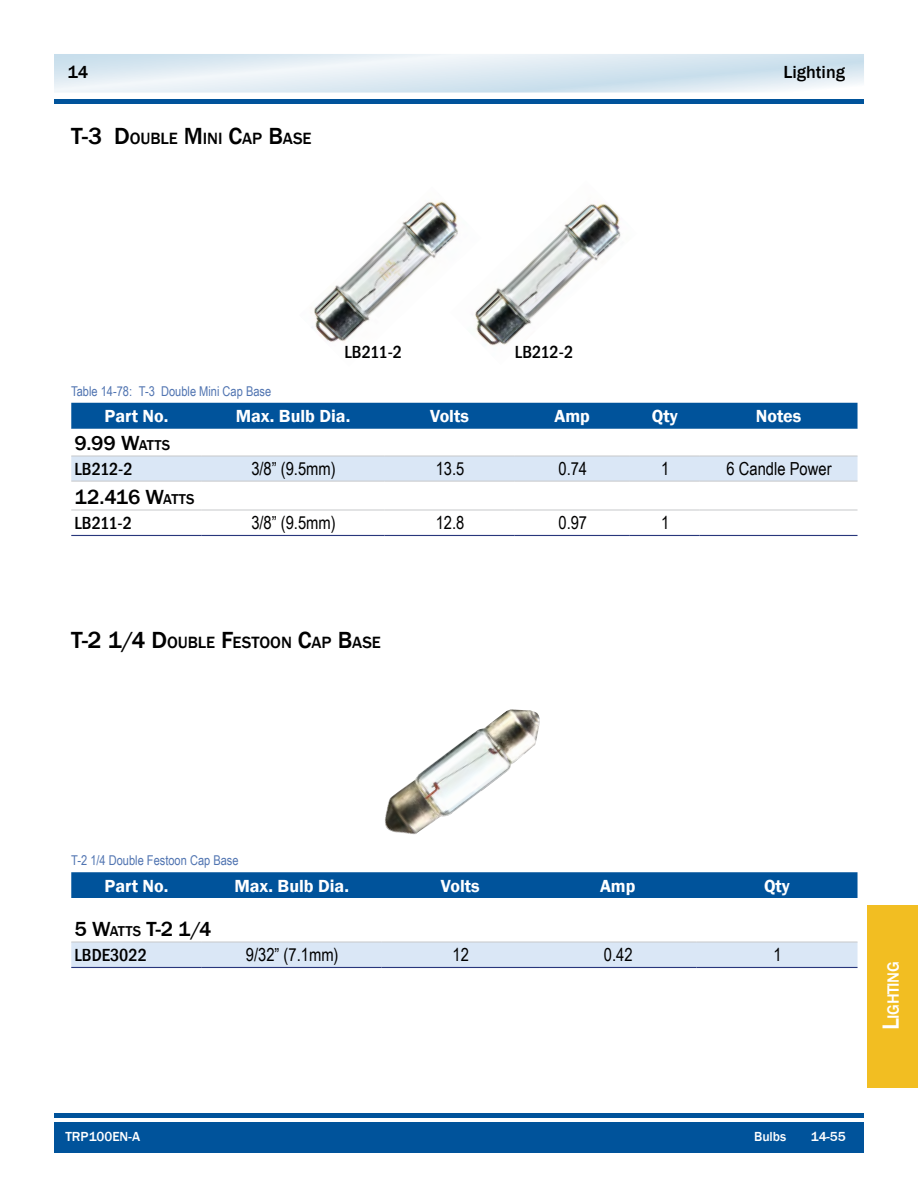
<style>
.page{position:relative;width:918px;height:1188px;background:#fff}
.page>*{position:absolute;margin:0;border:0;box-sizing:border-box;transform-origin:0 0}
.Watts_Header{font:500 21px "Franklin Gothic";letter-spacing:-.005em;color:#000}
.cellcenter1{font:18px "Arial Narrow";color:#000}
.tablehead1{font:600 18px "Franklin Gothic";color:#fff}
._1partnumber{font:500 condensed 18px "Franklin Gothic";color:#000}
.t1{font:500 18px "Franklin Gothic";color:#000}
.heading3{font:500 16.8px "Franklin Gothic";letter-spacing:-.005em;color:#000}
.t2{font:500 16.8px "Franklin Gothic";letter-spacing:-.03em;color:#fff}
.t3{font:13.5px "Arial Narrow";color:#5074b1}
.t4{font:500 13.5px "Franklin Gothic";color:#fff}
.s1{font-size:24px}
.s2{font-size:14.7px}
</style>
<div class="page">
<svg style="left:54px;top:54px;width:810px;height:39px"></svg>
<div style="left:54px;top:1122px;width:810px;height:30px;background:#00539b"></div>
<div style="left:54px;top:99px;width:810px;height:5px;background:#00539b"></div>
<div style="left:54px;top:1113px;width:810px;height:5px;background:#00539b"></div>
<div style="left:867px;top:905px;width:51px;height:183px;background:#f2be22"></div>
<div style="left:71px;top:403px;width:787px;height:26px;background:#00539b"></div>
<svg style="left:71px;top:455px;width:787px;height:55px"></svg>
<div style="left:71px;top:457px;width:787px;height:24px;background:#dae7f6"></div>
<svg style="left:71px;top:534px;width:786px;height:1px"></svg>
<hr style="left:71px;top:456px;width:131px;height:1px;background:#c7c8ca">
<hr style="left:202px;top:456px;width:182px;height:1px;background:#c7c8ca">
<hr style="left:384px;top:456px;width:131px;height:1px;background:#c7c8ca">
<hr style="left:515px;top:456px;width:115px;height:1px;background:#c7c8ca">
<hr style="left:630px;top:456px;width:70px;height:1px;background:#c7c8ca">
<hr style="left:700px;top:456px;width:158px;height:1px;background:#c7c8ca">
<hr style="left:71px;top:481px;width:131px;height:1px;background:#c7c8ca">
<hr style="left:202px;top:481px;width:182px;height:1px;background:#c7c8ca">
<hr style="left:384px;top:481px;width:131px;height:1px;background:#c7c8ca">
<hr style="left:515px;top:481px;width:115px;height:1px;background:#c7c8ca">
<hr style="left:630px;top:481px;width:70px;height:1px;background:#c7c8ca">
<hr style="left:700px;top:481px;width:158px;height:1px;background:#c7c8ca">
<hr style="left:71px;top:510px;width:131px;height:1px;background:#c7c8ca">
<hr style="left:202px;top:510px;width:182px;height:1px;background:#c7c8ca">
<hr style="left:384px;top:510px;width:131px;height:1px;background:#c7c8ca">
<hr style="left:515px;top:510px;width:115px;height:1px;background:#c7c8ca">
<hr style="left:630px;top:510px;width:70px;height:1px;background:#c7c8ca">
<hr style="left:700px;top:510px;width:158px;height:1px;background:#c7c8ca">
<hr style="left:71px;top:535px;width:131px;height:1px;background:#28377c">
<hr style="left:202px;top:535px;width:182px;height:1px;background:#28377c">
<hr style="left:384px;top:535px;width:131px;height:1px;background:#28377c">
<hr style="left:515px;top:535px;width:115px;height:1px;background:#28377c">
<hr style="left:630px;top:535px;width:70px;height:1px;background:#28377c">
<hr style="left:700px;top:535px;width:158px;height:1px;background:#28377c">
<div style="left:71px;top:872px;width:787px;height:26px;background:#00539b"></div>
<div style="left:71px;top:943px;width:787px;height:24px;background:#dae7f6"></div>
<hr style="left:71px;top:967px;width:131px;height:1px;background:#28377c">
<hr style="left:202px;top:967px;width:180px;height:1px;background:#28377c">
<hr style="left:382px;top:967px;width:157px;height:1px;background:#28377c">
<hr style="left:539px;top:967px;width:157px;height:1px;background:#28377c">
<hr style="left:696px;top:967px;width:162px;height:1px;background:#28377c">
<hr style="left:71px;top:942px;width:131px;height:1px;background:#c7c8ca">
<hr style="left:202px;top:942px;width:180px;height:1px;background:#c7c8ca">
<hr style="left:382px;top:942px;width:157px;height:1px;background:#c7c8ca">
<hr style="left:539px;top:942px;width:157px;height:1px;background:#c7c8ca">
<hr style="left:696px;top:942px;width:162px;height:1px;background:#c7c8ca">
<img style="left:312px;top:201px;width:138px;height:141px">
<img style="left:450px;top:203px;width:171px;height:143px">
<img style="left:385px;top:710px;width:155px;height:125px">
<p class="t1" style="left:68px;top:61px;width:23px">14</p>
<p class="t1" style="left:783px;top:61px;width:63px">Lighting</p>
<p class="heading3" style="left:71px;top:128px;width:242px"><span class="s1">T-3 D</span>OUBLE <span class="s1">M</span> INI <span class="s1">C</span>AP <span class="s1">B</span>ASE</p>
<p class="_1partnumber" style="left:345px;top:340px;width:59px">LB211-2</p>
<p class="_1partnumber" style="left:515px;top:340px;width:60px">LB212-2</p>
<p class="t3" style="left:71px;top:381px;width:201px">Table 14-78: T-3 Double Mini Cap Base</p>
<p class="tablehead1" style="left:105px;top:405px;width:65px">Part No.</p>
<p class="tablehead1" style="left:236px;top:405px;width:116px">Max. Bulb Dia.</p>
<p class="tablehead1" style="left:430px;top:405px;width:40px">Volts</p>
<p class="tablehead1" style="left:555px;top:405px;width:37px">Amp</p>
<p class="tablehead1" style="left:652px;top:405px;width:27px">Qty</p>
<p class="tablehead1" style="left:756px;top:405px;width:47px">Notes</p>
<p class="Watts_Header" style="left:75px;top:430px;width:97px">9.99 W<span class="s2">ATTS</span></p>
<p class="_1partnumber" style="left:75px;top:457px;width:60px">LB212-2</p>
<p class="cellcenter1" style="left:251px;top:456px;width:86px">3/8” (9.5mm)</p>
<p class="cellcenter1" style="left:436px;top:456px;width:30px">13.5</p>
<p class="cellcenter1" style="left:558px;top:456px;width:30px">0.74</p>
<p class="cellcenter1" style="left:661px;top:456px;width:10px">1</p>
<p class="cellcenter1" style="left:727px;top:456px;width:107px">6 Candle Power</p>
<p class="Watts_Header" style="left:75px;top:484px;width:122px">12.416 W<span class="s2">ATTS</span></p>
<p class="_1partnumber" style="left:75px;top:511px;width:59px">LB211-2</p>
<p class="cellcenter1" style="left:251px;top:510px;width:86px">3/8” (9.5mm)</p>
<p class="cellcenter1" style="left:436px;top:510px;width:30px">12.8</p>
<p class="cellcenter1" style="left:558px;top:510px;width:30px">0.97</p>
<p class="cellcenter1" style="left:661px;top:510px;width:10px">1</p>
<p class="heading3" style="left:71px;top:632px;width:311px"><span class="s1">T-2 1/4 D</span> OUBLE <span class="s1">F</span>ESTOON <span class="s1">C</span>AP <span class="s1">B</span>ASE</p>
<p class="t3" style="left:71px;top:851px;width:169px">T-2 1/4 Double Festoon Cap Base</p>
<p class="tablehead1" style="left:105px;top:875px;width:65px">Part No.</p>
<p class="tablehead1" style="left:234px;top:875px;width:116px">Max. Bulb Dia.</p>
<p class="tablehead1" style="left:441px;top:875px;width:40px">Volts</p>
<p class="tablehead1" style="left:600px;top:875px;width:37px">Amp</p>
<p class="tablehead1" style="left:764px;top:875px;width:27px">Qty</p>
<p class="Watts_Header" style="left:75px;top:916px;width:138px">5 W<span class="s2">ATTS</span> T-2 1/4</p>
<p class="_1partnumber" style="left:75px;top:943px;width:74px">LBDE3022</p>
<p class="cellcenter1" style="left:246px;top:942px;width:94px">9/32” (7.1mm)</p>
<p class="cellcenter1" style="left:453px;top:942px;width:18px">12</p>
<p class="cellcenter1" style="left:604px;top:942px;width:30px">0.42</p>
<p class="cellcenter1" style="left:773px;top:942px;width:10px">1</p>
<p class="t2" style="left:883px;top:1030px;width:70px;rotate:-90deg"><span class="s1">L</span>IGHTING</p>
<p class="t4" style="left:65px;top:1129px;width:76px">TRP100EN-A</p>
<p class="t4" style="left:754px;top:1129px;width:34px">Bulbs</p>
<p class="t4" style="left:811px;top:1129px;width:36px">14-55</p>
</div>
